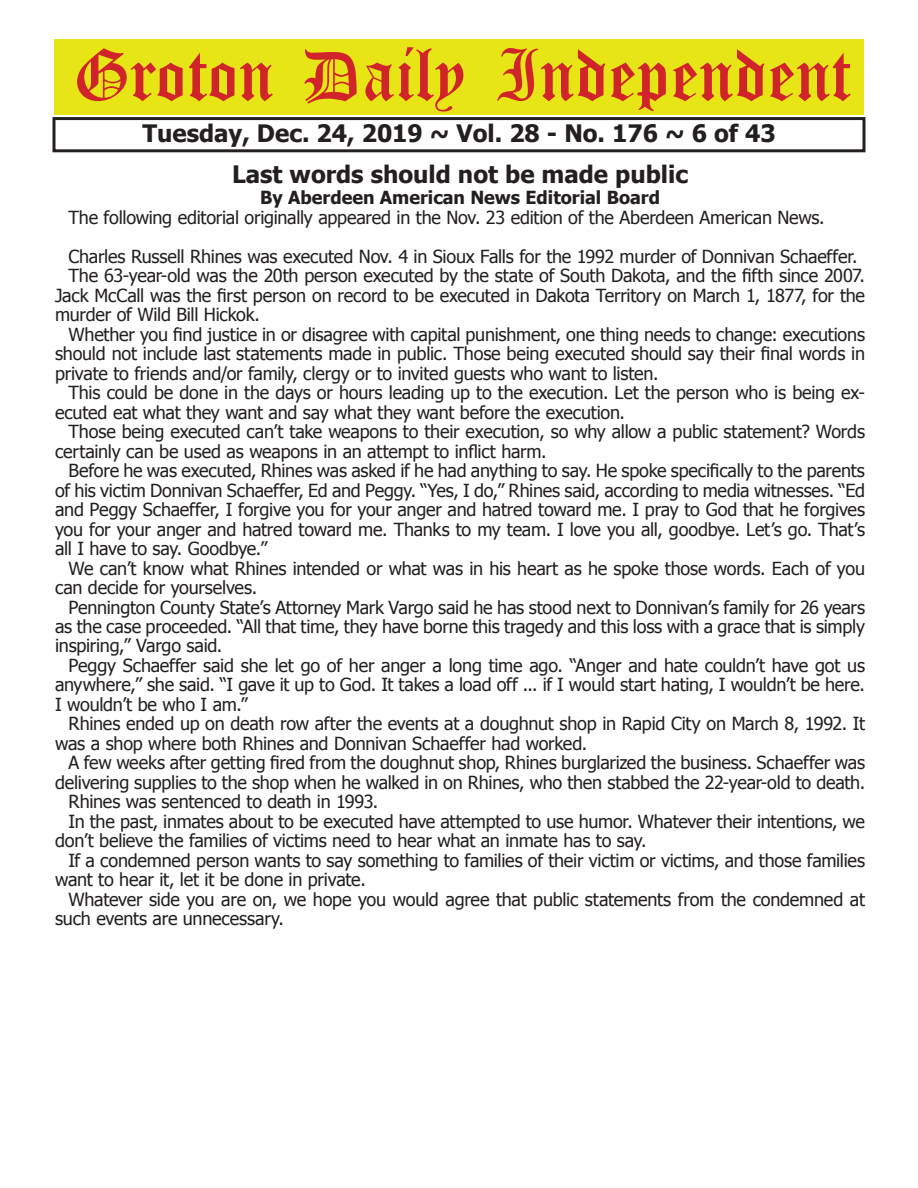
<style>
.page{position:relative;width:918px;height:1188px;background:#fff}
.page>*{position:absolute;margin:0;border:0;box-sizing:border-box;transform-origin:0 0}
.t1{font:54px "Old English Five";color:#d1232a}
.t2{font:700 24px "Tahoma";color:#231f20}
.t3{font:18px/19.5px "Tahoma";letter-spacing:-.015em;color:#231f20}
.t4{font:700 18px "Tahoma";color:#231f20}
</style>
<div class="page">
<div style="left:52px;top:117px;width:814px;height:35px;border:3px solid #231f20"></div>
<div style="left:54px;top:40px;width:810px;height:75px;background:#e7e515"></div>
<h1 class="t1" style="left:73px;top:50px;width:779px">Groton Daily Independent</h1>
<h2 class="t2" style="left:142px;top:116px;width:635px">Tuesday, Dec. 24, 2019 ~ Vol. 28 - No. 176 ~ 6 of 43</h2>
<h2 class="t2" style="left:232px;top:157px;width:457px">Last words should not be made public</h2>
<p class="t4" style="left:260px;top:185px;width:401px">By Aberdeen American News Editorial Board</p>
<p class="t3" style="left:69px;top:197px;width:791px;line-height:39px">The following editorial originally appeared in the Nov. 23 edition of the Aberdeen American News.<br>Charles Russell Rhines was executed Nov. 4 in Sioux Falls for the 1992 murder of Donnivan Schaeffer.</p>
<p class="t3" style="left:55px;top:265px;width:812px;text-align:justify;text-indent:14px">The 63-year-old was the 20th person executed by the state of South Dakota, and the fifth since 2007.<br>Jack McCall was the first person on record to be executed in Dakota Territory on March 1, 1877, for the murder of Wild Bill Hickok.</p>
<p class="t3" style="left:55px;top:323px;width:811px;text-align:justify;text-indent:14px">Whether you find justice in or disagree with capital punishment, one thing needs to change: executions should not include last statements made in public. Those being executed should say their final words in private to friends and/or family, clergy or to invited guests who want to listen.</p>
<p class="t3" style="left:55px;top:382px;width:812px;text-indent:14px">This could be done in the days or hours leading up to the execution. Let the person who is being ex&shy;ecuted eat what they want and say what they want before the execution.</p>
<p class="t3" style="left:55px;top:421px;width:811px;text-indent:14px">Those being executed can’t take weapons to their execution, so why allow a public statement? Words certainly can be used as weapons in an attempt to inflict harm.</p>
<p class="t3" style="left:55px;top:460px;width:812px;text-align:justify;text-indent:14px">Before he was executed, Rhines was asked if he had anything to say. He spoke specifically to the parents of his victim Donnivan Schaeffer, Ed and Peggy. “Yes, I do,” Rhines said, according to media witnesses. “Ed and Peggy Schaeffer, I forgive you for your anger and hatred toward me. I pray to God that he forgives you for your anger and hatred toward me. Thanks to my team. I love you all, goodbye. Let’s go. That’s all I have to say. Goodbye.”</p>
<p class="t3" style="left:55px;top:557px;width:812px;text-indent:14px">We can’t know what Rhines intended or what was in his heart as he spoke those words. Each of you can decide for yourselves.</p>
<p class="t3" style="left:55px;top:596px;width:811px;text-align:justify;text-indent:14px">Pennington County State’s Attorney Mark Vargo said he has stood next to Donnivan’s family for 26 years as the case proceeded. “All that time, they have borne this tragedy and this loss with a grace that is simply inspiring,” Vargo said.</p>
<p class="t3" style="left:55px;top:655px;width:812px;text-align:justify;text-indent:14px">Peggy Schaeffer said she let go of her anger a long time ago. “Anger and hate couldn’t have got us anywhere,” she said. “I gave it up to God. It takes a load off ... if I would start hating, I wouldn’t be here.<br>I wouldn’t be who I am.”</p>
<p class="t3" style="left:55px;top:713px;width:812px;text-indent:14px">Rhines ended up on death row after the events at a doughnut shop in Rapid City on March 8, 1992. It was a shop where both Rhines and Donnivan Schaeffer had worked.</p>
<p class="t3" style="left:69px;top:752px;width:798px">A few weeks after getting fired from the doughnut shop, Rhines burglarized the business. Schaeffer was</p>
<p class="t3" style="left:55px;top:772px;width:812px">delivering supplies to the shop when he walked in on Rhines, who then stabbed the 22-year-old to death.</p>
<p class="t3" style="left:69px;top:791px;width:311px">Rhines was sentenced to death in 1993.</p>
<p class="t3" style="left:69px;top:811px;width:798px">In the past, inmates about to be executed have attempted to use humor. Whatever their intentions, we</p>
<p class="t3" style="left:55px;top:830px;width:593px">don’t believe the families of victims need to hear what an inmate has to say.</p>
<p class="t3" style="left:69px;top:850px;width:798px">If a condemned person wants to say something to families of their victim or victims, and those families</p>
<p class="t3" style="left:55px;top:869px;width:312px">want to hear it, let it be done in private.</p>
<p class="t3" style="left:69px;top:889px;width:798px">Whatever side you are on, we hope you would agree that public statements from the condemned at</p>
<p class="t3" style="left:55px;top:908px;width:230px">such events are unnecessary.</p>
</div>
